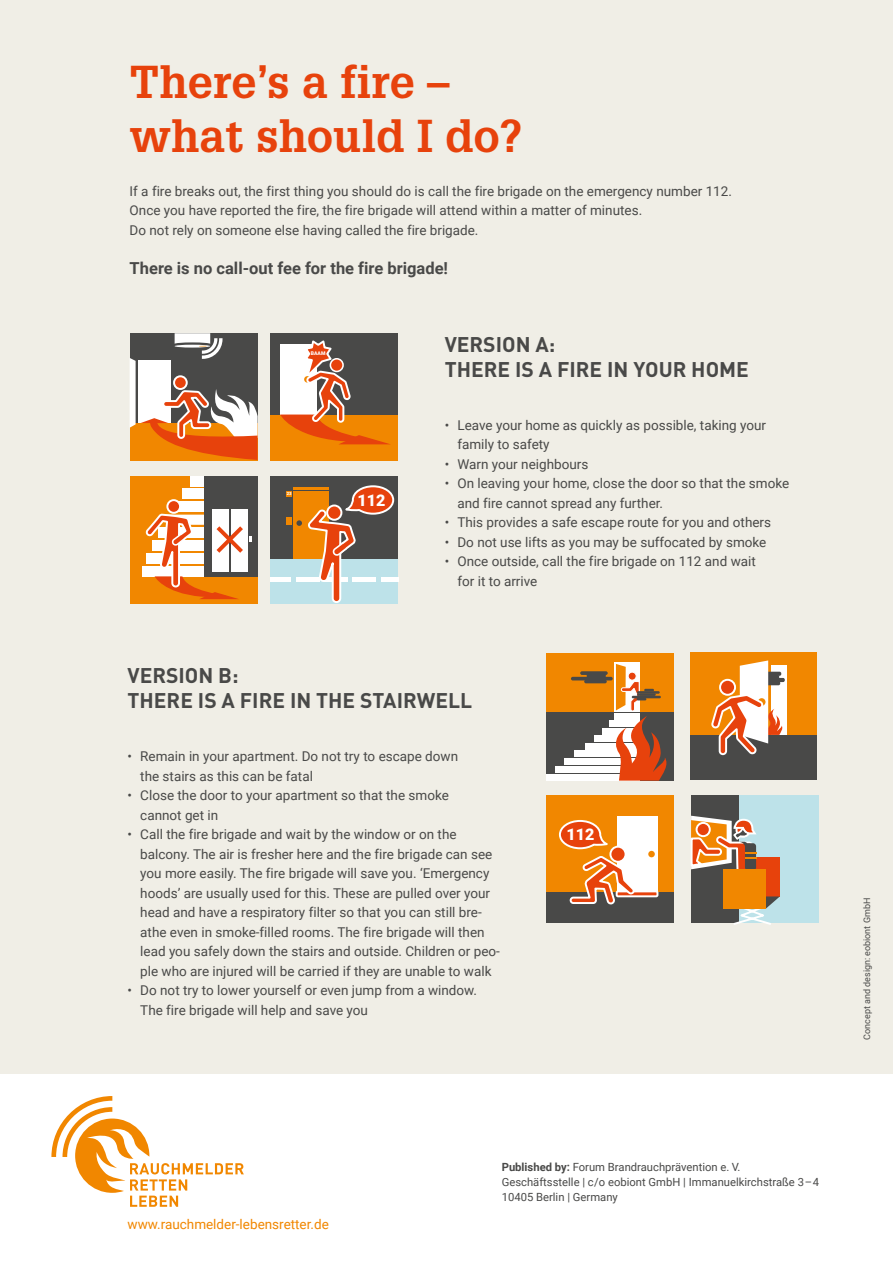
<style>
.page{position:relative;width:893px;height:1263px;background:#fff}
.page>*{position:absolute;margin:0;border:0;box-sizing:border-box;transform-origin:0 0}
.t1{font:700 45px/54px "Glypha";color:#e7420c}
.t2{font:700 21px/25.2px "DIN";color:#494948}
.t3{font:700 16.5px "Roboto";color:#494948}
.t4{font:900 16.05px "Roboto";color:#fff}
.t5{font:13.5px/19.5px "Roboto";color:#494948}
.t6{font:13.5px "Roboto";color:#f18700}
.t7{font:11.25px/15px "Roboto";color:#494948}
.t8{font:9px "Roboto";color:#494948}
.t9{font:900 5.1px "Roboto";color:#fff}
.t10{font:900 4.35px "Roboto";color:#fff}
.s1{font-weight:700}
</style>
<div class="page">
<div style="left:0;top:0;width:893px;height:1074px;background:#f0eee6"></div>
<svg style="left:130px;top:333px;width:128px;height:127px;background:#b0886c"></svg>
<div style="left:270px;top:333px;width:128px;height:128px;background:#f18700"></div>
<div style="left:270px;top:333px;width:128px;height:82px;background:#494948"></div>
<div style="left:130px;top:476px;width:128px;height:128px;background:#f18700"></div>
<div style="left:142px;top:566px;width:62px;height:10px;background:#fff"></div>
<div style="left:174px;top:502px;width:30px;height:10px;background:#fff"></div>
<div style="left:182px;top:489px;width:22px;height:10px;background:#fff"></div>
<div style="left:190px;top:476px;width:14px;height:10px;background:#fff"></div>
<div style="left:204px;top:476px;width:54px;height:100px;background:#494948"></div>
<div style="left:212px;top:509px;width:16px;height:62px;background:#fff"></div>
<div style="left:231px;top:509px;width:16px;height:62px;background:#fff"></div>
<div style="left:167px;top:500px;width:13px;height:13px;background:#e7420c;border-radius:50%"></div>
<div style="left:166px;top:499px;width:15px;height:15px;border:2px solid #fff;border-radius:50%"></div>
<svg style="left:146px;top:512px;width:106px;height:87px"></svg>
<div style="left:270px;top:476px;width:128px;height:128px;background:#bde2e9"></div>
<div style="left:270px;top:577px;width:21px;height:5px;background:#fff"></div>
<div style="left:381px;top:577px;width:17px;height:5px;background:#fff"></div>
<div style="left:270px;top:476px;width:128px;height:82px;background:#494948"></div>
<svg style="left:280px;top:340px;width:115px;height:263px"></svg>
<div style="left:546px;top:653px;width:128px;height:128px;background:#f18700"></div>
<div style="left:546px;top:712px;width:128px;height:69px;background:#494948"></div>
<div style="left:614px;top:663px;width:26px;height:49px;background:#fff"></div>
<div style="left:609px;top:721px;width:31px;height:6px;background:#fff"></div>
<div style="left:603px;top:728px;width:37px;height:7px;background:#fff"></div>
<div style="left:594px;top:736px;width:46px;height:6px;background:#fff"></div>
<div style="left:585px;top:743px;width:55px;height:7px;background:#fff"></div>
<div style="left:574px;top:751px;width:66px;height:6px;background:#fff"></div>
<div style="left:564px;top:758px;width:76px;height:7px;background:#fff"></div>
<div style="left:555px;top:766px;width:85px;height:7px;background:#fff"></div>
<div style="left:546px;top:774px;width:94px;height:7px;background:#fff"></div>
<svg style="left:580px;top:671px;width:28px;height:4px"></svg>
<hr style="left:587px;top:674px;width:19px;height:4px;background:#494948;border-radius:2px">
<hr style="left:584px;top:680px;width:23px;height:3px;background:#494948;border-radius:2px">
<hr style="left:571px;top:677px;width:42px;height:3px;background:#494948;border-radius:2px">
<svg style="left:610px;top:664px;width:57px;height:117px"></svg>
<div style="left:691px;top:653px;width:126px;height:126px;background:#f18700"></div>
<div style="left:691px;top:735px;width:126px;height:44px;background:#494948"></div>
<div style="left:771px;top:666px;width:16px;height:69px;background:#fff"></div>
<hr style="left:745px;top:678px;width:40px;height:4px;background:#737372;border-radius:2px">
<svg style="left:711px;top:660px;width:73px;height:96px"></svg>
<div style="left:546px;top:795px;width:128px;height:128px;background:#f18700"></div>
<div style="left:546px;top:892px;width:128px;height:31px;background:#494948"></div>
<div style="left:617px;top:816px;width:40px;height:76px;background:#fff"></div>
<div style="left:648px;top:851px;width:7px;height:6px;background:#f18700;border-radius:50%"></div>
<div style="left:617px;top:891px;width:40px;height:5px;background:#e7420c"></div>
<div style="left:616px;top:890px;width:42px;height:7px;border:2px solid #fff"></div>
<svg style="left:558px;top:820px;width:79px;height:85px"></svg>
<div style="left:691px;top:795px;width:127px;height:127px;background:#bde2e9"></div>
<div style="left:691px;top:795px;width:47px;height:127px;background:#494948"></div>
<div style="left:737px;top:857px;width:43px;height:39px;background:#e7420c"></div>
<svg style="left:723px;top:896px;width:57px;height:29px"></svg>
<div style="left:723px;top:869px;width:43px;height:39px;background:#f18700"></div>
<svg style="left:691px;top:816px;width:66px;height:54px"></svg>
<svg style="left:51px;top:1096px;width:193px;height:111px"></svg>
<h1 class="t1" style="left:130px;top:54px;width:394px">There’s a fire – what should I do?</h1>
<p class="t5" style="left:130px;top:181px;width:604px">If a fire breaks out, the first thing you should do is call the fire brigade on the emergency number 112.<br>Once you have reported the fire, the fire brigade will attend within a matter of minutes.<br>Do not rely on someone else having called the fire brigade.</p>
<p class="t3" style="left:130px;top:256px;width:320px">There is no call-out fee for the fire brigade!</p>
<p class="t9" style="left:311px;top:350px;width:16px">BAAM</p>
<p class="t10" style="left:287px;top:491px;width:6px">23</p>
<p class="t4" style="left:357px;top:489px;width:29px">112</p>
<h2 class="t2" style="left:445px;top:331px;width:306px">VERSION A:<br>THERE IS A FIRE IN YOUR HOME</h2>
<p class="t5" style="left:457px;top:415px;width:310px;text-indent:-13px">• Leave your home as quickly as possible, taking your family to safety</p>
<p class="t5" style="left:445px;top:454px;width:145px">• Warn your neighbours</p>
<p class="t5" style="left:457px;top:473px;width:333px;text-indent:-13px">• On leaving your home, close the door so that the smoke and fire cannot spread any further.</p>
<p class="t5" style="left:445px;top:512px;width:328px">• This provides a safe escape route for you and others</p>
<p class="t5" style="left:445px;top:532px;width:323px">• Do not use lifts as you may be suffocated by smoke</p>
<p class="t5" style="left:457px;top:551px;width:300px;text-indent:-13px">• Once outside, call the fire brigade on 112 and wait for it to arrive</p>
<h2 class="t2" style="left:128px;top:662px;width:346px">VERSION B:<br>THERE IS A FIRE IN THE STAIRWELL</h2>
<p class="t5" style="left:140px;top:746px;width:319px;text-indent:-13px">• Remain in your apartment. Do not try to escape down the stairs as this can be fatal</p>
<p class="t5" style="left:140px;top:785px;width:310px;text-indent:-13px">• Close the door to your apartment so that the smoke cannot get in</p>
<p class="t5" style="left:140px;top:824px;width:361px;text-indent:-13px">• Call the fire brigade and wait by the window or on the balcony. The air is fresher here and the fire brigade can see you more easily. The fire brigade will save you. ‘Emergency hoods’ are usually used for this. These are pulled over your head and have a respiratory filter so that you can still bre&shy;athe even in smoke-filled rooms. The fire brigade will then lead you safely down the stairs and outside. Children or peo&shy;ple who are injured will be carried if they are unable to walk</p>
<p class="t5" style="left:140px;top:980px;width:338px;text-indent:-13px">• Do not try to lower yourself or even jump from a window.<br>The fire brigade will help and save you</p>
<p class="t4" style="left:567px;top:823px;width:29px">112</p>
<p class="t8" style="left:861px;top:1040px;width:143px;rotate:-90deg">Concept and design: eobiont GmbH</p>
<p class="t6" style="left:128px;top:1215px;width:203px">www.rauchmelder-lebensretter.de</p>
<p class="t7" style="left:502px;top:1159px;width:319px"><span class="s1">Published by:</span> Forum Brandrauchprävention e. V.<br>Geschäftsstelle | c/o eobiont GmbH | Immanuelkirchstraße 3–4<br>10405 Berlin | Germany</p>
</div>
